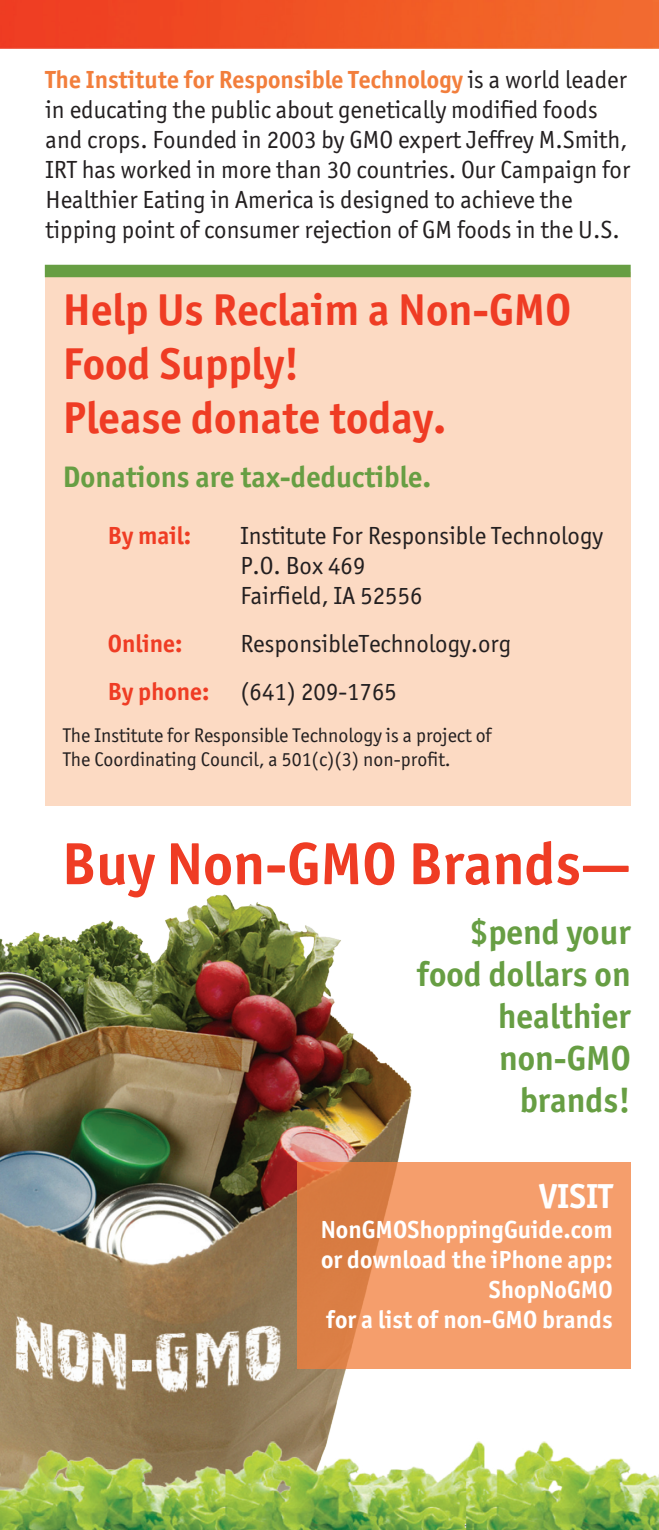
<style>
.page{position:relative;width:659px;height:1530px;background:#fff}
.page>*{position:absolute;margin:0;border:0;box-sizing:border-box;transform-origin:0 0}
.heading{font:700 60px "Officina Sans";color:#ef3c24}
.heading-2{font:700 45px/54px "Officina Sans";color:#ef3c24}
.subhead{font:700 35px/42px "Officina Sans";color:#679e43;text-align:right}
.subhead-2{font:700 35px "Officina Sans";color:#fff}
.subhead-3{font:700 30px "Officina Sans";color:#679e43}
.body{font:25px/30px "Officina Sans";color:#231f20}
.subhead-4{font:700 25px/30px "Officina Sans";color:#fff;text-align:right}
.body-2{font:700 25px "Officina Sans";color:#ef3c24}
.legal{font:20px/24px "Officina Sans";color:#231f20}
.s1{font-weight:700;color:#f27e3c}
.s2{font-weight:700;color:#ef3c24}
</style>
<div class="page">
<img style="left:0;top:0;width:659px;height:48px">
<div style="left:45px;top:272px;width:586px;height:533px;background:#fcdac3"></div>
<div style="left:45px;top:265px;width:586px;height:12px;background:#679e43"></div>
<img style="left:0;top:894px;width:416px;height:545px">
<svg style="left:297px;top:1163px;width:334px;height:206px;background:#ee9662"></svg>
<img style="left:0;top:1439px;width:659px;height:91px">
<p class="body" style="left:46px;top:64px;width:586px"><span class="s1">The Institute for Responsible Technology</span> is a world leader in educating the public about genetically modified foods and crops. Founded in 2003 by GMO expert Jeffrey M.Smith, IRT has worked in more than 30 countries. Our Campaign for Healthier Eating in America is designed to achieve the tipping point of consumer rejection of GM foods in the U.S.</p>
<p class="heading-2" style="left:63px;top:283px;width:510px">Help Us Reclaim a Non-GMO<br>Food Supply!<br>Please donate today.</p>
<p class="subhead-3" style="left:63px;top:459px;width:370px">Donations are tax-deductible.</p>
<p class="body-2" style="left:108px;top:521px;width:85px">By mail:</p>
<p class="body" style="left:240px;top:521px;width:364px">Institute For Responsible Technology<br>P.O. Box 469<br>Fairfield, IA 52556</p>
<p class="body-2" style="left:108px;top:629px;width:76px">Online:</p>
<p class="body" style="left:240px;top:629px;width:272px">ResponsibleTechnology.org</p>
<p class="body" style="left:108px;top:677px;width:291px"><span class="s2">By phone:</span> (641) 209-1765</p>
<p class="legal" style="left:63px;top:724px;width:430px">The Institute for Responsible Technology is a project of<br>The Coordinating Council, a 501(c)(3) non-profit.</p>
<p class="heading" style="left:62px;top:827px;width:570px">Buy Non-GMO Brands—</p>
<p class="subhead" style="left:417px;top:911px;width:215px">$pend your food dollars on healthier non-GMO brands!</p>
<p class="subhead-2" style="left:539px;top:1175px;width:75px">VISIT</p>
<p class="subhead-4" style="left:321px;top:1215px;width:293px">NonGMOShoppingGuide.com or download the iPhone app:<br>ShopNoGMO<br>for a list of non-GMO brands</p>
</div>
